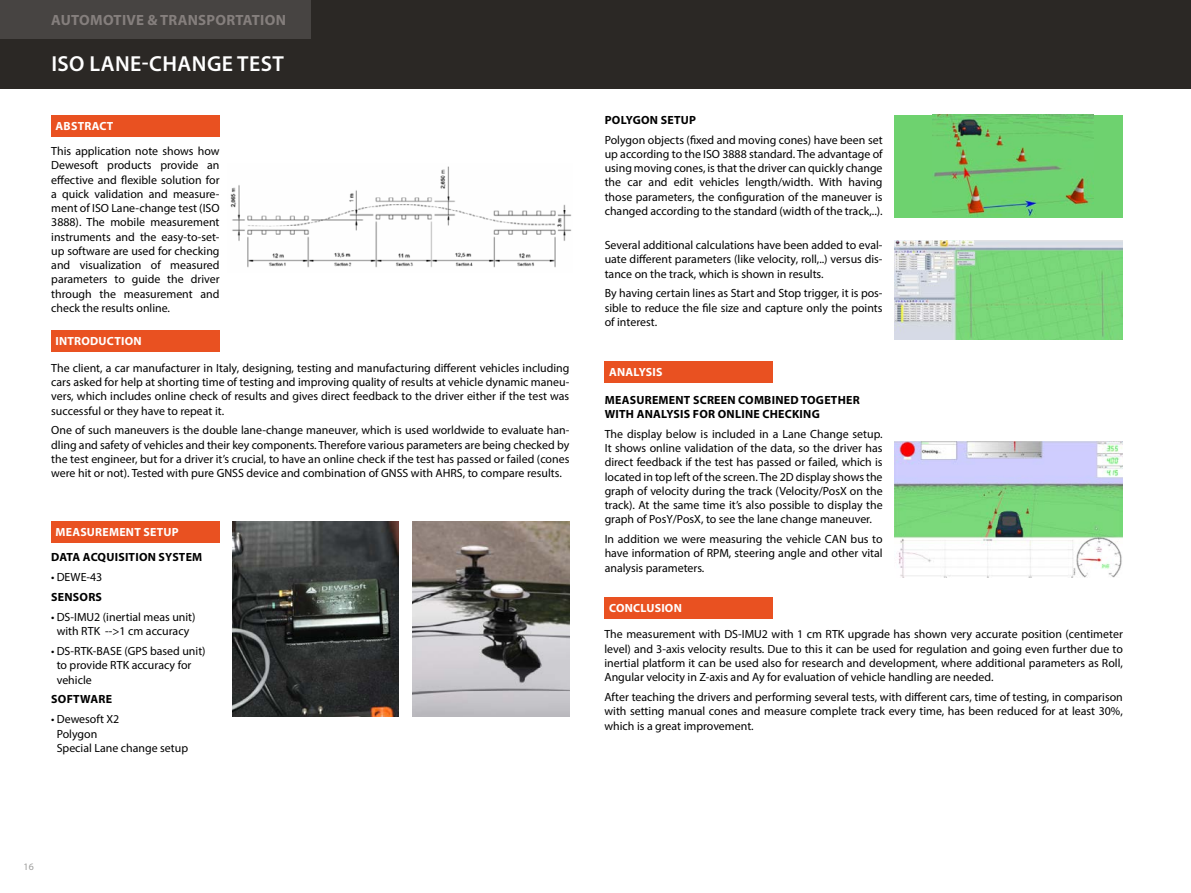
<style>
.page{position:relative;width:1191px;height:893px;background:#fff}
.page>*{position:absolute;margin:0;border:0;box-sizing:border-box;transform-origin:0 0}
.t1{font:600 21.75px "Myriad Pro";letter-spacing:.02em;color:#fff}
.t2{font:700 14.85px "Myriad Pro";letter-spacing:.02em;color:#857f7d}
.t3{font:11.85px/14.2px "Myriad Pro";color:#000;text-align:justify}
.t4{font:700 11.85px/14.2px "Myriad Pro";letter-spacing:.02em;color:#000}
.t5{font:700 11.85px "Myriad Pro";letter-spacing:.02em;color:#fff}
.t6{font:9.9px "Myriad Pro";color:#9d9d9c}
</style>
<div class="page">
<div style="left:0;top:0;width:1191px;height:89px;background:#2b2825"></div>
<div style="left:0;top:0;width:310px;height:38px;background:#474442"></div>
<img style="left:894px;top:442px;width:228px;height:136px">
<img style="left:232px;top:521px;width:166px;height:196px">
<div style="left:894px;top:115px;width:228px;height:103px;background:#6ed26f"></div>
<img style="left:932px;top:115px;width:161px;height:101px">
<img style="left:894px;top:240px;width:228px;height:100px">
<div style="left:51px;top:115px;width:168px;height:22px;background:#e95121"></div>
<div style="left:51px;top:521px;width:168px;height:22px;background:#e95121"></div>
<img style="left:230px;top:166px;width:342px;height:102px">
<img style="left:412px;top:521px;width:157px;height:196px">
<div style="left:51px;top:330px;width:168px;height:22px;background:#e95121"></div>
<div style="left:604px;top:597px;width:169px;height:22px;background:#e95121"></div>
<div style="left:604px;top:361px;width:169px;height:22px;background:#e95121"></div>
<p class="t2" style="left:51px;top:10px;width:236px">AUTOMOTIVE &amp; TRANSPORTATION</p>
<h1 class="t1" style="left:51px;top:49px;width:234px">ISO LANE-CHANGE TEST</h1>
<p class="t5" style="left:56px;top:118px;width:59px">ABSTRACT</p>
<p class="t3" style="left:51px;top:144px;width:170px">This application note shows how Dewesoft products provide an effective and flexible solution for a quick validation and measure&shy;ment of ISO Lane-change test (ISO 3888). The mobile measurement instruments and the easy-to-set&shy;up software are used for checking and visualization of measured parameters to guide the driver through the measurement and check the results online.</p>
<p class="t5" style="left:55px;top:333px;width:88px">INTRODUCTION</p>
<p class="t3" style="left:51px;top:360px;width:519px">The client, a car manufacturer in Italy, designing, testing and manufacturing different vehicles including cars asked for help at shorting time of testing and improving quality of results at vehicle dynamic maneu&shy;vers, which includes online check of results and gives direct feedback to the driver either if the test was successful or they have to repeat it.</p>
<p class="t3" style="left:51px;top:423px;width:519px">One of such maneuvers is the double lane-change maneuver, which is used worldwide to evaluate han&shy;dling and safety of vehicles and their key components. Therefore various parameters are being checked by the test engineer, but for a driver it’s crucial, to have an online check if the test has passed or failed (cones were hit or not). Tested with pure GNSS device and combination of GNSS with AHRS, to compare results.</p>
<p class="t5" style="left:55px;top:524px;width:125px">MEASUREMENT SETUP</p>
<p class="t4" style="left:51px;top:550px;width:153px">DATA ACQUISITION SYSTEM</p>
<p class="t3" style="left:51px;top:570px;width:53px">• DEWE-43</p>
<p class="t4" style="left:51px;top:590px;width:52px">SENSORS</p>
<p class="t3" style="left:51px;top:610px;width:146px;text-align:center">• DS-IMU2 (inertial meas unit) with RTK --&gt;1 cm accuracy</p>
<p class="t3" style="left:57px;top:644px;width:150px;text-align:left;text-indent:-6px">• DS-RTK-BASE (GPS based unit) to provide RTK accuracy for vehicle</p>
<p class="t4" style="left:51px;top:692px;width:62px">SOFTWARE</p>
<p class="t3" style="left:57px;top:712px;width:133px;text-align:left;text-indent:-6px">• Dewesoft X2<br>Polygon<br>Special Lane change setup</p>
<p class="t4" style="left:605px;top:112px;width:93px">POLYGON SETUP</p>
<p class="t3" style="left:604px;top:132px;width:279px">Polygon objects (fixed and moving cones) have been set up according to the ISO 3888 standard. The advantage of using moving cones, is that the driver can quickly change the car and edit vehicles length/width. With having those parameters, the configuration of the maneuver is changed according to the standard (width of the track,..).</p>
<p class="t3" style="left:604px;top:238px;width:279px">Several additional calculations have been added to eval&shy;uate different parameters (like velocity, roll,..) versus dis&shy;tance on the track, which is shown in results.</p>
<p class="t3" style="left:604px;top:286px;width:279px">By having certain lines as Start and Stop trigger, it is pos&shy;sible to reduce the file size and capture only the points of interest.</p>
<p class="t5" style="left:609px;top:364px;width:55px">ANALYSIS</p>
<p class="t4" style="left:605px;top:392px;width:256px">MEASUREMENT SCREEN COMBINED TOGETHER<br>WITH ANALYSIS FOR ONLINE CHECKING</p>
<p class="t3" style="left:604px;top:426px;width:279px">The display below is included in a Lane Change setup.<br>It shows online validation of the data, so the driver has direct feedback if the test has passed or failed, which is located in top left of the screen. The 2D display shows the graph of velocity during the track (Velocity/PosX on the track). At the same time it’s also possible to display the graph of PosY/PosX, to see the lane change maneuver.</p>
<p class="t3" style="left:604px;top:532px;width:279px">In addition we were measuring the vehicle CAN bus to have information of RPM, steering angle and other vital analysis parameters.</p>
<p class="t5" style="left:609px;top:601px;width:74px">CONCLUSION</p>
<p class="t3" style="left:604px;top:627px;width:520px">The measurement with DS-IMU2 with 1 cm RTK upgrade has shown very accurate position (centimeter level) and 3-axis velocity results. Due to this it can be used for regulation and going even further due to inertial platform it can be used also for research and development, where additional parameters as Roll, Angular velocity in Z-axis and Ay for evaluation of vehicle handling are needed.</p>
<p class="t3" style="left:604px;top:690px;width:520px">After teaching the drivers and performing several tests, with different cars, time of testing, in comparison with setting manual cones and measure complete track every time, has been reduced for at least 30%, which is a great improvement.</p>
<p class="t6" style="left:23px;top:860px;width:12px">16</p>
</div>
